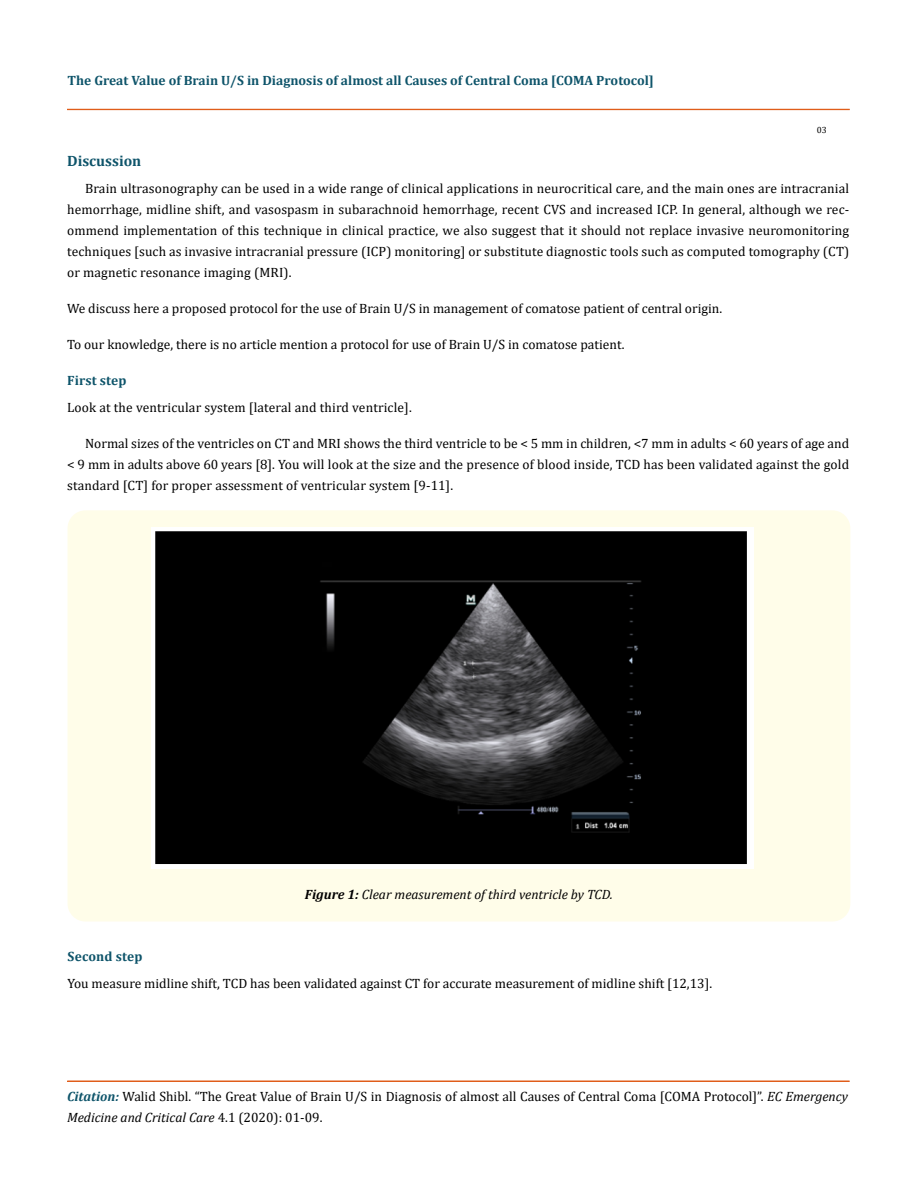
<style>
.page{position:relative;width:917px;height:1190px;background:#fff}
.page>*{position:absolute;margin:0;border:0;box-sizing:border-box;transform-origin:0 0}
.t1{font:700 15px "Cambria";color:#0e546a}
.t2{font:13.5px/21px "Cambria";color:#000;text-align:justify}
.t3{font:700 13.5px "Cambria";color:#0e546a}
.t4{font:italic 13.5px "Cambria";color:#000}
.t5{font:9px "Cambria";color:#000}
.s1{font-weight:700}
.s2{font-weight:700;font-style:italic;color:#0e546a}
.s3{font-style:italic}
</style>
<div class="page">
<div style="left:67px;top:109px;width:782px;height:1px;border:1px solid #e05d1a"></div>
<div style="left:67px;top:1081px;width:782px;height:1px;border:1px solid #e05d1a"></div>
<div style="left:68px;top:510px;width:782px;height:411px;background:#fffde9;border-radius:18px"></div>
<img style="left:152px;top:527px;width:601px;height:341px">
<p class="t3" style="left:68px;top:70px;width:587px">The Great Value of Brain U/S in Diagnosis of almost all Causes of Central Coma [COMA Protocol]</p>
<p class="t5" style="left:816px;top:124px;width:11px">03</p>
<p class="t1" style="left:67px;top:150px;width:76px">Discussion</p>
<p class="t2" style="left:67px;top:178px;width:783px;text-indent:18px">Brain ultrasonography can be used in a wide range of clinical applications in neurocritical care, and the main ones are intracranial hemorrhage, midline shift, and vasospasm in subarachnoid hemorrhage, recent CVS and increased ICP. In general, although we rec&shy;ommend implementation of this technique in clinical practice, we also suggest that it should not replace invasive neuromonitoring techniques [such as invasive intracranial pressure (ICP) monitoring] or substitute diagnostic tools such as computed tomography (CT) or magnetic resonance imaging (MRI).</p>
<p class="t2" style="left:67px;top:298px;width:656px">We discuss here a proposed protocol for the use of Brain U/S in management of comatose patient of central origin.</p>
<p class="t2" style="left:67px;top:334px;width:559px">To our knowledge, there is no article mention a protocol for use of Brain U/S in comatose patient.</p>
<p class="t3" style="left:67px;top:371px;width:61px">First step</p>
<p class="t2" style="left:67px;top:397px;width:346px">Look at the ventricular system [lateral and third ventricle].</p>
<p class="t2" style="left:67px;top:433px;width:783px;text-indent:18px">Normal sizes of the ventricles on CT and MRI shows the third ventricle to be &lt; 5 mm in children, &lt;7 mm in adults &lt; 60 years of age and &lt; 9 mm in adults above 60 years [8]. You will look at the size and the presence of blood inside, TCD has been validated against the gold standard [CT] for proper assessment of ventricular system [9-11].</p>
<p class="t4" style="left:305px;top:884px;width:309px"><span class="s1">Figure 1:</span> Clear measurement of third ventricle by TCD.</p>
<p class="t3" style="left:68px;top:946px;width:76px">Second step</p>
<p class="t2" style="left:68px;top:972px;width:646px">You measure midline shift, TCD has been validated against CT for accurate measurement of midline shift [12,13].</p>
<p class="t2" style="left:67px;top:1086px;width:782px"><span class="s2">Citation:</span> Walid Shibl. “The Great Value of Brain U/S in Diagnosis of almost all Causes of Central Coma [COMA Protocol]”. <span class="s3">EC Emergency<br>Medicine and Critical Care</span> 4.1 (2020): 01-09.</p>
</div>
